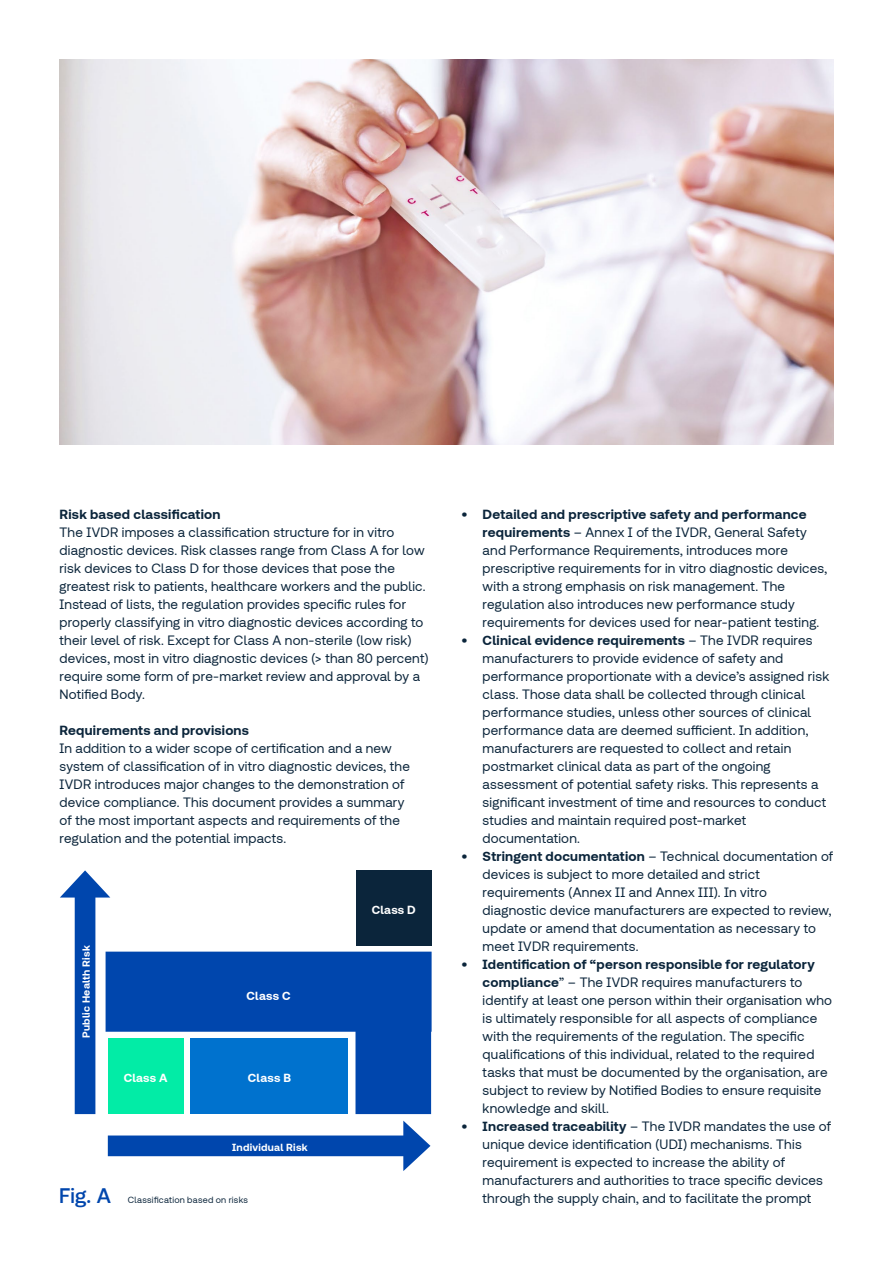
<style>
.page{position:relative;width:893px;height:1263px;background:#fff}
.page>*{position:absolute;margin:0;border:0;box-sizing:border-box;transform-origin:0 0}
.t1{font:500 21px "TUVSUD Pro";color:#0046ad}
.t2{font:13.5px/18px "TUVSUD Pro";letter-spacing:.015em;color:#0b253b}
.t3{font:700 13.5px "TUVSUD Pro";letter-spacing:.02em;color:#0b253b}
.t4{font:700 12px "TUVSUD Pro";letter-spacing:.025em;color:#fff}
.t5{font:700 10.5px "TUVSUD Pro";letter-spacing:.025em;color:#fff}
.t6{font:9px "TUVSUD Pro";letter-spacing:.03em;color:#0b253b}
.s1{font-weight:700}
</style>
<div class="page">
<img style="left:60px;top:60px;width:773px;height:385px">
<svg style="left:106px;top:952px;width:326px;height:162px;background:#0e6cb8"></svg>
<div style="left:356px;top:870px;width:76px;height:76px;background:#0b253b"></div>
<div style="left:75px;top:887px;width:20px;height:227px;background:#0046ad"></div>
<svg style="left:60px;top:870px;width:50px;height:27px"></svg>
<div style="left:108px;top:1135px;width:306px;height:21px;background:#0046ad"></div>
<svg style="left:403px;top:1120px;width:27px;height:51px"></svg>
<p class="t3" style="left:60px;top:507px;width:162px">Risk based classification</p>
<p class="t2" style="left:60px;top:524px;width:370px">The IVDR imposes a classification structure for in vitro diagnostic devices. Risk classes range from Class A for low risk devices to Class D for those devices that pose the greatest risk to patients, healthcare workers and the public.<br>Instead of lists, the regulation provides specific rules for properly classifying in vitro diagnostic devices according to their level of risk. Except for Class A non-sterile (low risk) devices, most in vitro diagnostic devices (&gt; than 80 percent) require some form of pre-market review and approval by a Notified Body.</p>
<p class="t3" style="left:60px;top:723px;width:191px">Requirements and provisions</p>
<p class="t2" style="left:60px;top:740px;width:352px">In addition to a wider scope of certification and a new system of classification of in vitro diagnostic devices, the IVDR introduces major changes to the demonstration of device compliance. This document provides a summary of the most important aspects and requirements of the regulation and the potential impacts.</p>
<p class="t5" style="left:80px;top:1038px;width:94px;rotate:-90deg">Public Health Risk</p>
<p class="t4" style="left:247px;top:989px;width:45px">Class C</p>
<p class="t4" style="left:124px;top:1071px;width:45px">Class A</p>
<p class="t4" style="left:248px;top:1071px;width:45px">Class B</p>
<p class="t5" style="left:232px;top:1141px;width:77px">Individual Risk</p>
<h1 class="t1" style="left:59px;top:1184px;width:53px">Fig. A</h1>
<p class="t6" style="left:128px;top:1195px;width:122px">Classification based on risks</p>
<p class="t4" style="left:372px;top:903px;width:46px">Class D</p>
<p class="t2" style="left:483px;top:506px;width:346px;text-indent:-21px"><span class="s1">• Detailed and prescriptive safety and performance requirements</span> – Annex I of the IVDR, General Safety and Performance Requirements, introduces more prescriptive requirements for in vitro diagnostic devices, with a strong emphasis on risk management. The regulation also introduces new performance study requirements for devices used for near-patient testing.</p>
<p class="t2" style="left:483px;top:632px;width:348px;text-indent:-21px"><span class="s1">• Clinical evidence requirements</span> – The IVDR requires manufacturers to provide evidence of safety and performance proportionate with a device’s assigned risk class. Those data shall be collected through clinical performance studies, unless other sources of clinical performance data are deemed sufficient. In addition, manufacturers are requested to collect and retain postmarket clinical data as part of the ongoing assessment of potential safety risks. This represents a significant investment of time and resources to conduct studies and maintain required post-market documentation.</p>
<p class="t2" style="left:483px;top:847px;width:352px;text-indent:-21px"><span class="s1">• Stringent documentation</span> – Technical documentation of devices is subject to more detailed and strict requirements (Annex II and Annex III). In vitro diagnostic device manufacturers are expected to review, update or amend that documentation as necessary to meet IVDR requirements.</p>
<p class="t2" style="left:483px;top:955px;width:351px;text-indent:-21px"><span class="s1">• Identification of “person responsible for regulatory compliance</span>” – The IVDR requires manufacturers to identify at least one person within their organisation who is ultimately responsible for all aspects of compliance with the requirements of the regulation. The specific qualifications of this individual, related to the required tasks that must be documented by the organisation, are subject to review by Notified Bodies to ensure requisite knowledge and skill.</p>
<p class="t2" style="left:483px;top:1117px;width:350px;text-indent:-21px"><span class="s1">• Increased traceability</span> – The IVDR mandates the use of unique device identification (UDI) mechanisms. This requirement is expected to increase the ability of manufacturers and authorities to trace specific devices through the supply chain, and to facilitate the prompt</p>
</div>
